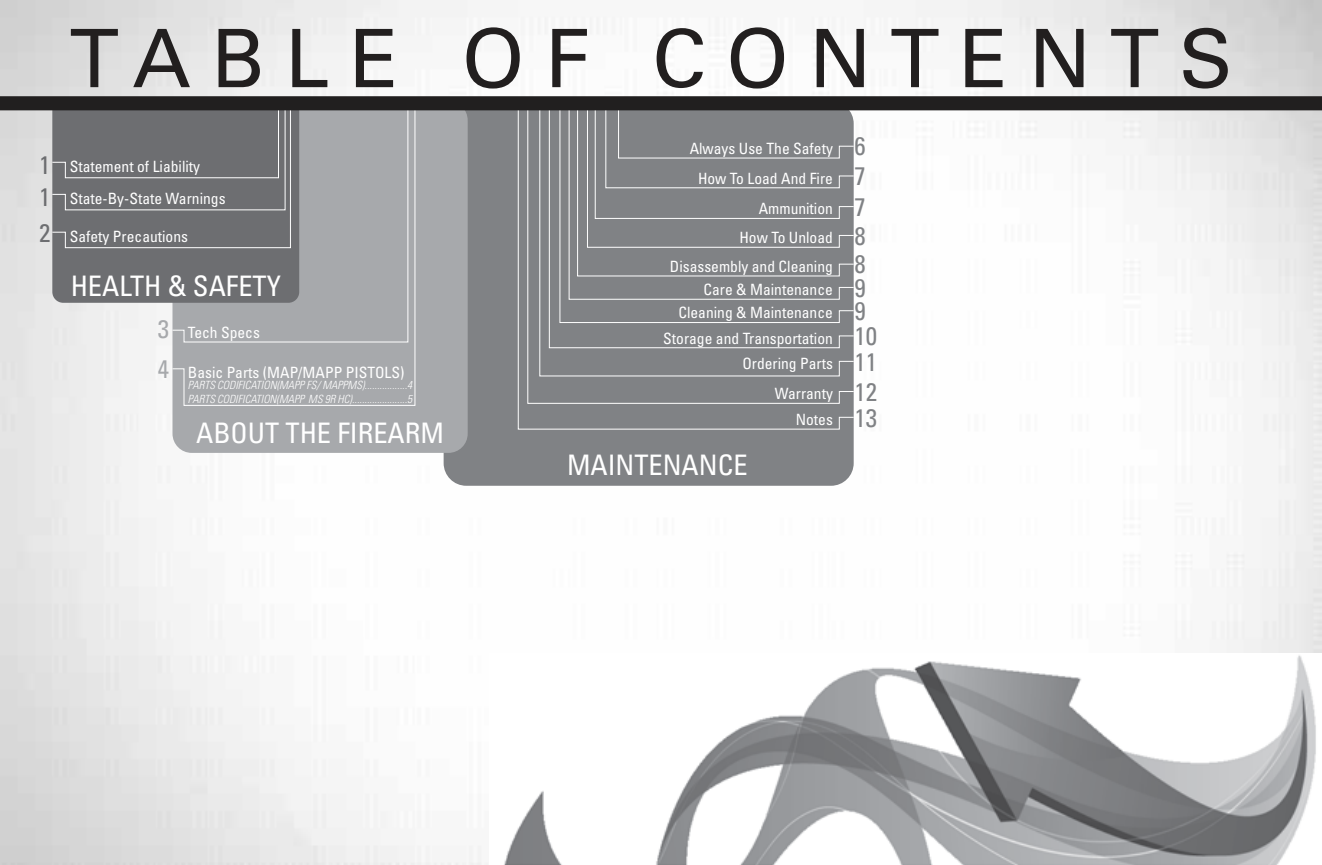
<style>
.page{position:relative;width:1322px;height:865px;background:#fff}
.page>*{position:absolute;margin:0;border:0;box-sizing:border-box;transform-origin:0 0}
.t1{font:80.7px "Univers";letter-spacing:.25em;color:#221f1f}
.t2{font:condensed 28.2px "Univers";color:#fff}
.t3{font:condensed 25.5px/29.4px "Univers";color:#808285}
.t4{font:condensed 25.5px/39.9px "Univers";color:#a7a9ac}
.t5{font:condensed 25.5px/36.6px "Univers";color:#6d6e71}
.t6{font:condensed 15.6px/30.3px "Univers";color:#fff;text-align:right}
.t7{font:italic 300 condensed 11.4px/13.5px "Univers";color:#fff}
.s1{font-size:25.5px;color:#6d6e71}
</style>
<div class="page">
<img style="left:504px;top:654px;width:813px;height:210px">
<div style="left:444px;top:101px;width:410px;height:384px;background:#808285;border-radius:23px"></div>
<svg style="left:518px;top:110px;width:336px;height:320px"></svg>
<svg style="left:539px;top:110px;width:315px;height:266px"></svg>
<div style="left:172px;top:101px;width:296px;height:352px;background:#a7a9ac;border-radius:19px"></div>
<svg style="left:172px;top:110px;width:244px;height:296px"></svg>
<div style="left:52px;top:98px;width:247px;height:205px;background:#6d6e71;border-radius:11px"></div>
<svg style="left:52px;top:110px;width:239px;height:138px"></svg>
<div style="left:0;top:96px;width:1322px;height:14px;background:#211f1f"></div>
<h1 class="t1" style="left:69px;top:11px;width:1165px">TABLE OF CONTENTS</h1>
<p class="t6" style="left:39px;top:151px;width:162px"><span class="s1">1</span> Statement of Liability</p>
<h3 class="t5" style="left:39px;top:178px;width:13px">1<br>2</h3>
<p class="t6" style="left:70px;top:183px;width:157px">State-By-State Warnings</p>
<p class="t6" style="left:70px;top:221px;width:120px">Safety Precautions</p>
<h2 class="t2" style="left:71px;top:268px;width:212px">HEALTH &amp; SAFETY</h2>
<h3 class="t4" style="left:158px;top:308px;width:13px">3<br>4</h3>
<p class="t6" style="left:188px;top:317px;width:74px">Tech Specs</p>
<p class="t6" style="left:188px;top:357px;width:218px">Basic Parts (MAP/MAPP PISTOLS)</p>
<p class="t7" style="left:188px;top:378px;width:226px">PARTS CODIFICATION(MAPP FS/ MAPPMS).................4<br>PARTS CODIFICATION(MAPP MS 9R HC)......................5</p>
<h2 class="t2" style="left:196px;top:414px;width:249px">ABOUT THE FIREARM</h2>
<p class="t6" style="left:690px;top:133px;width:145px">Always Use The Safety<br>How To Load And Fire<br>Ammunition</p>
<p class="t6" style="left:670px;top:223px;width:165px;line-height:28.8px">How To Unload<br>Disassembly and Cleaning</p>
<p class="t6" style="left:678px;top:277px;width:156px;line-height:23.4px">Care &amp; Maintenance<br>Cleaning &amp; Maintenance</p>
<p class="t6" style="left:663px;top:322px;width:171px">Storage and Transportation</p>
<p class="t6" style="left:742px;top:348px;width:92px">Ordering Parts</p>
<h2 class="t2" style="left:567px;top:447px;width:182px">MAINTENANCE</h2>
<p class="t6" style="left:775px;top:380px;width:60px;line-height:25.8px">Warranty<br>Notes</p>
<h3 class="t3" style="left:855px;top:131px;width:13px;text-align:justify">6<br>7<br>7<br>8<br>8</h3>
<h3 class="t3" style="left:855px;top:275px;width:24px;line-height:24.6px">9<br>9<br>10<br>11</h3>
<h3 class="t3" style="left:855px;top:378px;width:24px;line-height:26.1px">12<br>13</h3>
</div>
